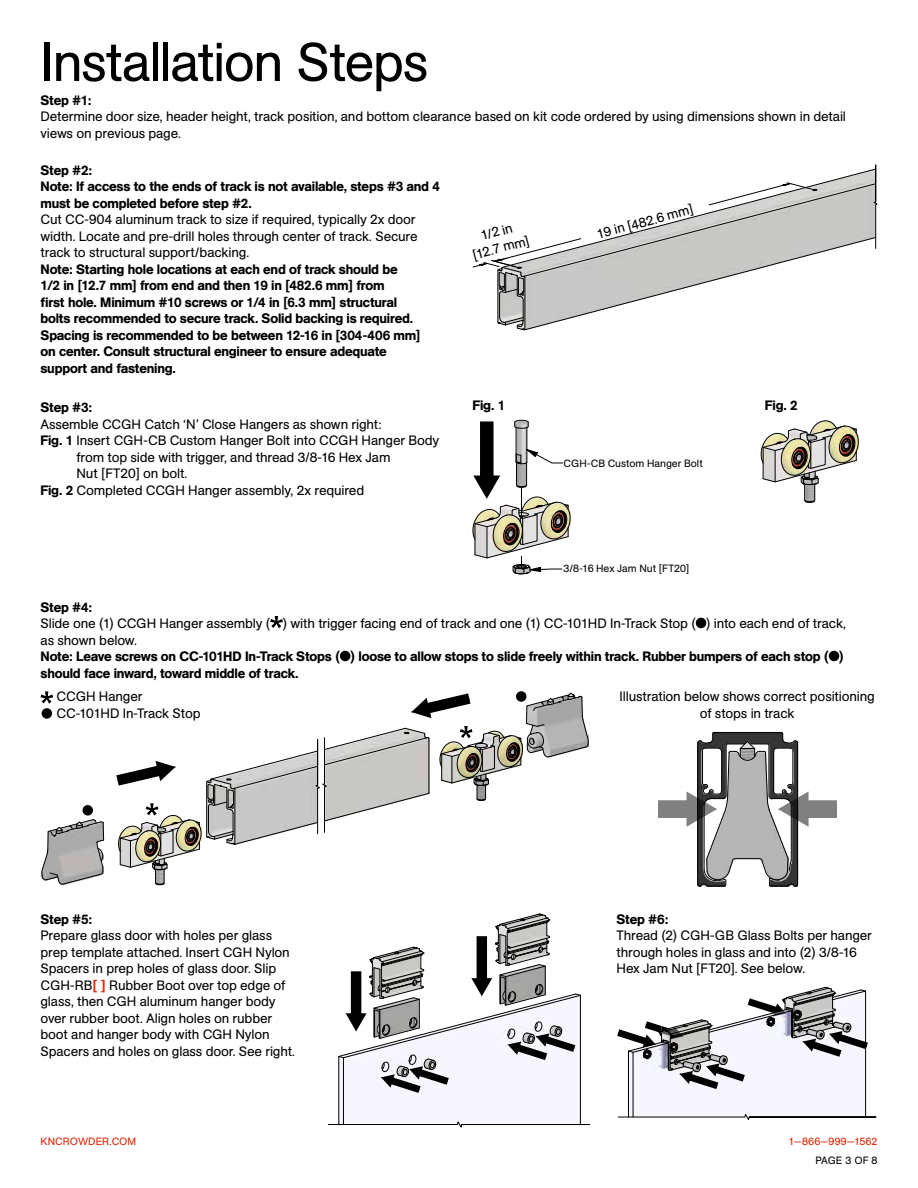
<style>
.page{position:relative;width:918px;height:1188px;background:#fff}
.page>*{position:absolute;margin:0;border:0;box-sizing:border-box;transform-origin:0 0}
.t1{font:54px "AG Book Std";letter-spacing:-.035em;color:#000}
.t2{font:13.5px/16.5px "AG Book Std";letter-spacing:-.015em;color:#000}
.t3{font:500 13.5px/16.5px "AG Book Std";letter-spacing:-.015em;color:#000}
.t4{font:10.5px "AG Book Std";color:#000}
.t5{font:10.5px "AG Book Std";letter-spacing:.015em;color:#e12100}
.s1{font-weight:500}
.s2{font-weight:500;color:#e12100}
</style>
<div class="page">
<svg style="left:270px;top:615px;width:13px;height:14px"></svg>
<div style="left:696px;top:618px;width:10px;height:10px;background:#000;border-radius:50%"></div>
<div style="left:340px;top:651px;width:10px;height:10px;background:#000;border-radius:50%"></div>
<div style="left:829px;top:651px;width:10px;height:10px;background:#000;border-radius:50%"></div>
<svg style="left:42px;top:819px;width:62px;height:66px"></svg>
<div style="left:82px;top:805px;width:11px;height:11px;background:#000;border-radius:50%"></div>
<svg style="left:116px;top:691px;width:473px;height:194px"></svg>
<div style="left:42px;top:708px;width:10px;height:11px;background:#000;border-radius:50%"></div>
<svg style="left:40px;top:691px;width:14px;height:13px"></svg>
<div style="left:803px;top:800px;width:33px;height:18px;background:#808080"></div>
<div style="left:658px;top:800px;width:34px;height:18px;background:#808080"></div>
<svg style="left:687px;top:731px;width:122px;height:156px"></svg>
<img style="left:515px;top:429px;width:12px;height:20px">
<hr style="left:527px;top:428px;width:1px;height:34px;background:#000">
<hr style="left:516px;top:428px;width:1px;height:34px;background:#000">
<svg style="left:514px;top:420px;width:15px;height:9px"></svg>
<svg style="left:761px;top:420px;width:98px;height:83px"></svg>
<div style="left:480px;top:421px;width:14px;height:58px;background:#000"></div>
<svg style="left:473px;top:449px;width:98px;height:125px"></svg>
<svg style="left:472px;top:165px;width:406px;height:166px"></svg>
<svg style="left:328px;top:914px;width:262px;height:213px"></svg>
<svg style="left:617px;top:987px;width:259px;height:133px"></svg>
<h1 class="t1" style="left:40px;top:31px;width:389px">Installation Steps</h1>
<p class="t3" style="left:40px;top:92px;width:52px">Step #1:</p>
<p class="t2" style="left:40px;top:108px;width:807px">Determine door size, header height, track position, and bottom clearance based on kit code ordered by using dimensions shown in detail views on previous page.</p>
<p class="t3" style="left:40px;top:162px;width:401px">Step #2:<br>Note: If access to the ends of track is not available, steps #3 and 4 must be completed before step #2.</p>
<p class="t2" style="left:40px;top:212px;width:379px">Cut CC-904 aluminum track to size if required, typically 2x door width. Locate and pre-drill holes through center of track. Secure track to structural support/backing.</p>
<p class="t3" style="left:40px;top:261px;width:382px">Note: Starting hole locations at each end of track should be 1/2 in [12.7 mm] from end and then 19 in [482.6 mm] from<br>first hole. Minimum #10 screws or 1/4 in [6.3 mm] structural bolts recommended to secure track. Solid backing is required.<br>Spacing is recommended to be between 12-16 in [304-406 mm] on center. Consult structural engineer to ensure adequate support and fastening.</p>
<p class="t2" style="left:479px;top:228px;width:34px;rotate:-15deg">1/2 in</p>
<p class="t2" style="left:471px;top:247px;width:60px;rotate:-15deg">[12.7 mm]</p>
<p class="t2" style="left:595px;top:227px;width:101px;rotate:-15deg">19 in [482.6 mm]</p>
<p class="t3" style="left:40px;top:400px;width:53px">Step #3:</p>
<p class="t3" style="left:472px;top:397px;width:34px">Fig. 1</p>
<p class="t3" style="left:765px;top:397px;width:34px">Fig. 2</p>
<p class="t2" style="left:40px;top:416px;width:342px">Assemble CCGH Catch ‘N’ Close Hangers as shown right:</p>
<p class="t2" style="left:40px;top:433px;width:400px"><span class="s1">Fig. 1</span> Insert CGH-CB Custom Hanger Bolt into CCGH Hanger Body</p>
<p class="t2" style="left:77px;top:449px;width:316px">from top side with trigger, and thread 3/8-16 Hex Jam</p>
<p class="t2" style="left:77px;top:466px;width:112px">Nut [FT20] on bolt.</p>
<p class="t2" style="left:41px;top:482px;width:325px"><span class="s1">Fig. 2</span> Completed CCGH Hanger assembly, 2x required</p>
<p class="t4" style="left:564px;top:457px;width:141px">CGH-CB Custom Hanger Bolt</p>
<p class="t4" style="left:564px;top:562px;width:127px">3/8-16 Hex Jam Nut [FT20]</p>
<p class="t3" style="left:40px;top:599px;width:53px">Step #4:</p>
<p class="t2" style="left:40px;top:616px;width:807px">Slide one (1) CCGH Hanger assembly ( ) with trigger facing end of track and one (1) CC-101HD In-Track Stop ( ) into each end of track, as shown below.</p>
<p class="t3" style="left:41px;top:648px;width:805px">Note: Leave screws on CC-101HD In-Track Stops ( ) loose to allow stops to slide freely within track. Rubber bumpers of each stop ( ) should face inward, toward middle of track.</p>
<p class="t2" style="left:57px;top:689px;width:146px">CCGH Hanger<br>CC-101HD In-Track Stop</p>
<p class="t2" style="left:620px;top:689px;width:257px;text-align:center">Illustration below shows correct positioning of stops in track</p>
<p class="t3" style="left:40px;top:911px;width:53px">Step #5:</p>
<p class="t2" style="left:40px;top:928px;width:256px">Prepare glass door with holes per glass prep template attached. Insert CGH Nylon Spacers in prep holes of glass door. Slip CGH-RB<span class="s2">[ ]</span> Rubber Boot over top edge of glass, then CGH aluminum hanger body over rubber boot. Align holes on rubber boot and hanger body with CGH Nylon Spacers and holes on glass door. See right.</p>
<p class="t3" style="left:617px;top:911px;width:53px">Step #6:</p>
<p class="t2" style="left:617px;top:927px;width:257px">Thread (2) CGH-GB Glass Bolts per hanger through holes in glass and into (2) 3/8-16<br>Hex Jam Nut [FT20]. See below.</p>
<p class="t5" style="left:40px;top:1136px;width:97px">KNCROWDER.COM</p>
<p class="t5" style="left:789px;top:1136px;width:90px">1—866—999—1562</p>
<p class="t4" style="left:816px;top:1155px;width:63px">PAGE 3 OF 8</p>
</div>
